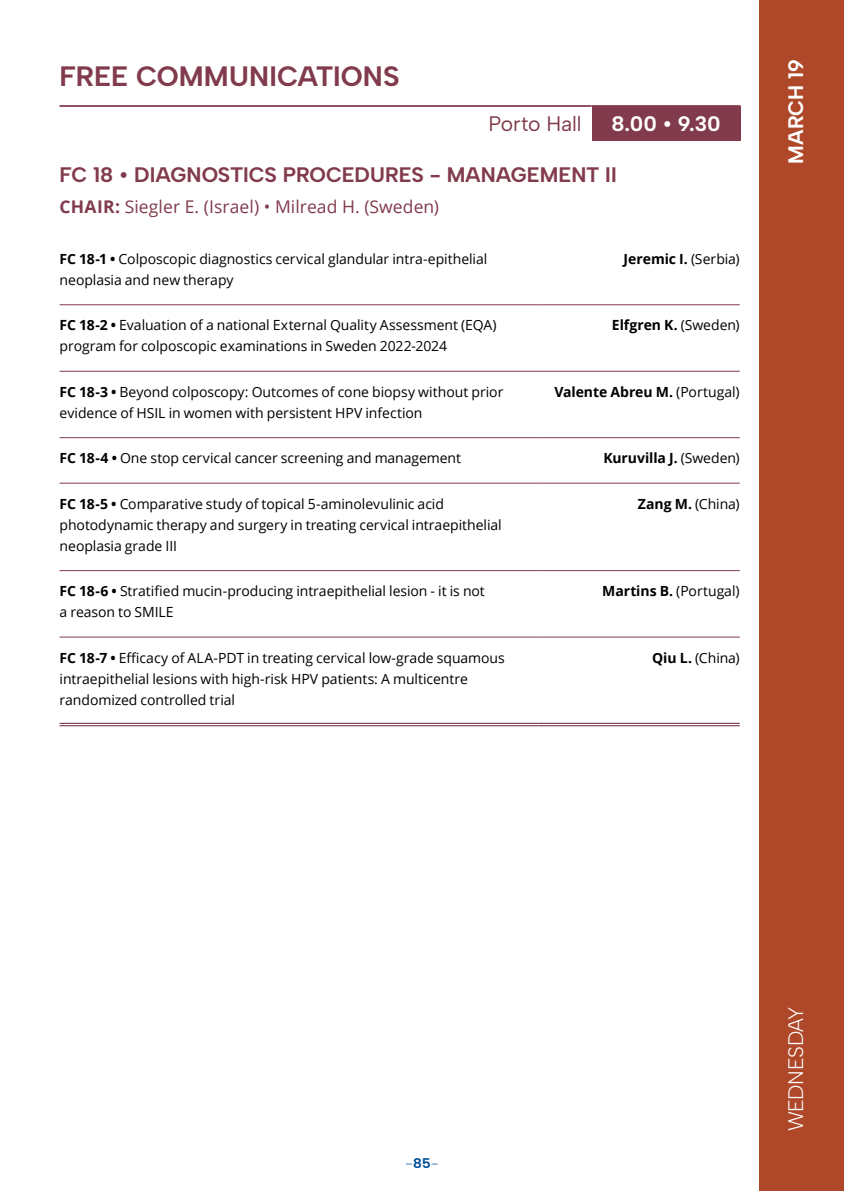
<style>
.page{position:relative;width:844px;height:1191px;background:#fff}
.page>*{position:absolute;margin:0;border:0;box-sizing:border-box;transform-origin:0 0}
.t1{font:700 28px "Albert Sans";letter-spacing:.005em;color:#813b4c}
.t2{font:700 21px "Albert Sans";color:#813b4c}
.t3{font:700 21px "Albert Sans";letter-spacing:-.005em;color:#fff}
.t4{font:300 21px "Albert Sans";letter-spacing:-.02em;color:#fff}
.t5{font:21px "Albert Sans";letter-spacing:-.005em;color:#813b4c}
.t6{font:17.5px "Open Sans";letter-spacing:.005em;color:#813b4c}
.t7{font:14px/21px "Open Sans";letter-spacing:-.005em;color:#000}
.t8{font:700 14px "Open Sans";letter-spacing:-.005em;color:#000}
.t9{font:700 14px "Albert Sans";color:#8aaed0}
.s1{font-weight:700}
.s2{font-weight:400}
.s3{color:#02509b}
</style>
<div class="page">
<div style="left:759px;top:0;width:84px;height:1191px;background:#ae4828"></div>
<hr style="left:60px;top:371px;width:478px;height:1px;background:#813b4c">
<hr style="left:538px;top:371px;width:201px;height:1px;background:#813b4c">
<hr style="left:60px;top:437px;width:478px;height:1px;background:#813b4c">
<hr style="left:538px;top:437px;width:201px;height:1px;background:#813b4c">
<hr style="left:60px;top:483px;width:478px;height:1px;background:#813b4c">
<hr style="left:538px;top:483px;width:201px;height:1px;background:#813b4c">
<hr style="left:60px;top:570px;width:478px;height:1px;background:#813b4c">
<hr style="left:538px;top:570px;width:201px;height:1px;background:#813b4c">
<hr style="left:60px;top:637px;width:478px;height:1px;background:#813b4c">
<hr style="left:538px;top:637px;width:201px;height:1px;background:#813b4c">
<hr style="left:60px;top:723px;width:478px;height:1px;background:#813b4c">
<hr style="left:60px;top:725px;width:478px;height:1px;background:#813b4c">
<hr style="left:538px;top:723px;width:201px;height:1px;background:#813b4c">
<hr style="left:538px;top:725px;width:201px;height:1px;background:#813b4c">
<hr style="left:60px;top:304px;width:478px;height:1px;background:#813b4c">
<hr style="left:538px;top:304px;width:201px;height:1px;background:#813b4c">
<div style="left:591px;top:106px;width:149px;height:35px;background:#813b4c"></div>
<hr style="left:60px;top:105px;width:531px;height:2px;background:#813b4c">
<hr style="left:591px;top:105px;width:149px;height:2px;background:#813b4c">
<h1 class="t1" style="left:60px;top:59px;width:341px">FREE COMMUNICATIONS</h1>
<h2 class="t5" style="left:488px;top:111px;width:95px">Porto Hall</h2>
<h2 class="t3" style="left:611px;top:111px;width:111px">8.00 • 9.30</h2>
<h2 class="t2" style="left:60px;top:162px;width:558px">FC 18 • DIAGNOSTICS PROCEDURES - MANAGEMENT II</h2>
<p class="t6" style="left:60px;top:195px;width:381px"><span class="s1">CHAIR:</span> Siegler E. (Israel) • Milread H. (Sweden)</p>
<p class="t7" style="left:60px;top:248px;width:429px"><span class="s1">FC 18-1 •</span> Colposcopic diagnostics cervical glandular intra-epithelial neoplasia and new therapy</p>
<p class="t8" style="left:623px;top:249px;width:118px">Jeremic I. <span class="s2">(Serbia)</span></p>
<p class="t7" style="left:60px;top:314px;width:438px"><span class="s1">FC 18-2 •</span> Evaluation of a national External Quality Assessment (EQA) program for colposcopic examinations in Sweden 2022-2024</p>
<p class="t8" style="left:611px;top:315px;width:129px">Elfgren K. <span class="s2">(Sweden)</span></p>
<p class="t7" style="left:60px;top:381px;width:445px"><span class="s1">FC 18-3 •</span> Beyond colposcopy: Outcomes of cone biopsy without prior evidence of HSIL in women with persistent HPV infection</p>
<p class="t8" style="left:554px;top:382px;width:187px">Valente Abreu M. <span class="s2">(Portugal)</span></p>
<p class="t7" style="left:60px;top:447px;width:403px"><span class="s1">FC 18-4 •</span> One stop cervical cancer screening and management</p>
<p class="t8" style="left:603px;top:448px;width:138px">Kuruvilla J. <span class="s2">(Sweden)</span></p>
<p class="t7" style="left:60px;top:493px;width:443px"><span class="s1">FC 18-5 •</span> Comparative study of topical 5-aminolevulinic acid photodynamic therapy and surgery in treating cervical intraepithelial neoplasia grade III</p>
<p class="t7" style="left:637px;top:493px;width:103px"><span class="s1">Zang M.</span> (China)</p>
<p class="t7" style="left:60px;top:580px;width:426px"><span class="s1">FC 18-6 •</span> Stratified mucin-producing intraepithelial lesion - it is not a reason to SMILE</p>
<p class="t7" style="left:602px;top:580px;width:139px"><span class="s1">Martins B.</span> (Portugal)</p>
<p class="t7" style="left:60px;top:646px;width:446px"><span class="s1">FC 18-7 •</span> Efficacy of ALA-PDT in treating cervical low-grade squamous intraepithelial lesions with high-risk HPV patients: A multicentre randomized controlled trial</p>
<p class="t7" style="left:652px;top:646px;width:89px"><span class="s1">Qiu L.</span> (China)</p>
<h2 class="t3" style="left:783px;top:163px;width:105px;rotate:-90deg">MARCH 19</h2>
<p class="t9" style="left:405px;top:1154px;width:35px">-<span class="s3">85</span>-</p>
<h2 class="t4" style="left:783px;top:1131px;width:126px;rotate:-90deg">WEDNESDAY</h2>
</div>
